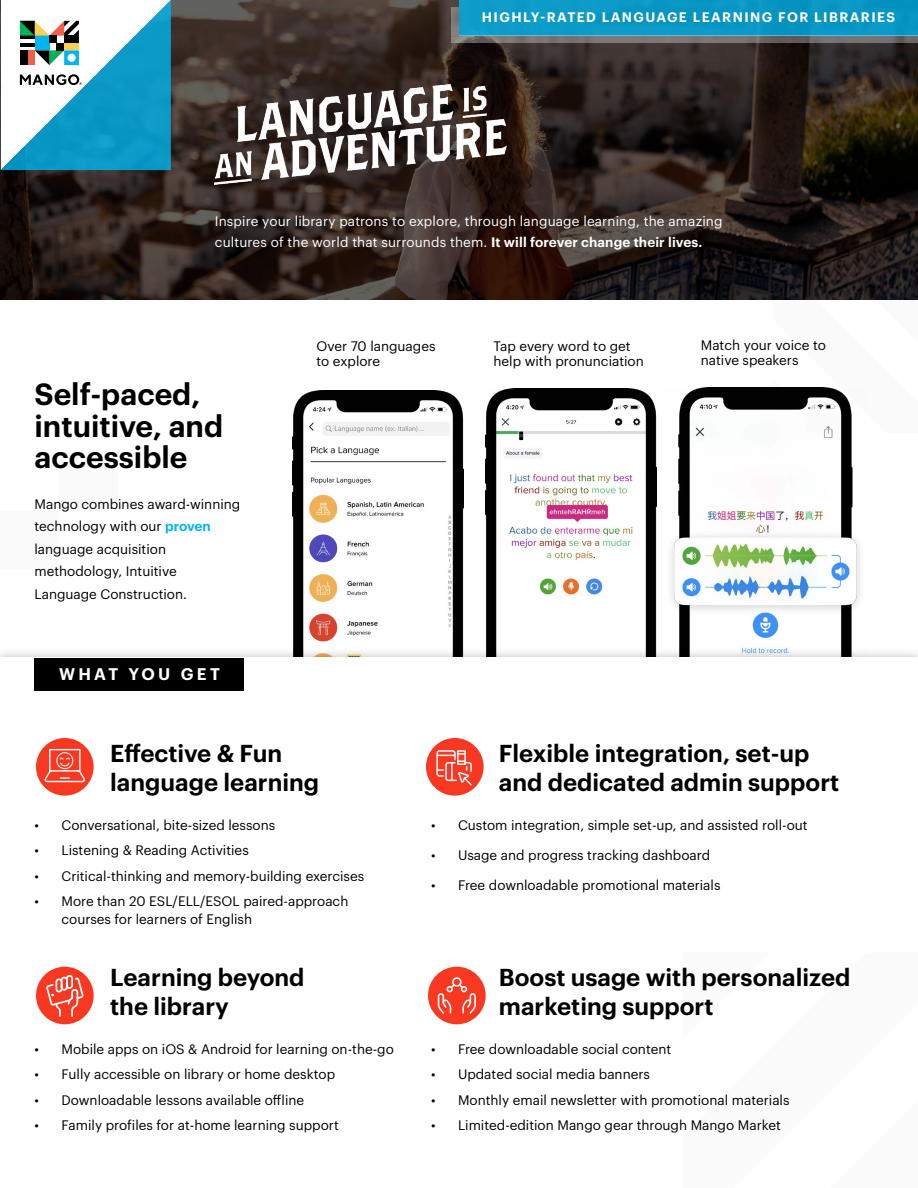
<style>
.page{position:relative;width:918px;height:1188px;background:#fff}
.page>*{position:absolute;margin:0;border:0;box-sizing:border-box;transform-origin:0 0}
.t1{font:600 30px/31.5px "Graphik LCG";color:#000}
.t2{font:600 24px/28.8px "Graphik LCG";color:#000}
.t3{font:600 16.5px "Graphik LCG";letter-spacing:.2em;color:#fff}
.t4{font:13.5px/22.5px "Graphik LCG";color:#000}
.t5{font:13.5px/21px "Graphik LCG";letter-spacing:.01em;color:#fff}
.t6{font:600 13.5px "Graphik LCG";letter-spacing:.105em;color:#fff}
.s1{font-weight:600}
.s2{font-weight:600;color:#00b5f0}
</style>
<div class="page">
<svg style="left:1px;top:0;width:917px;height:300px;background:#2e231e"></svg>
<svg style="left:1px;top:0;width:170px;height:170px"></svg>
<img style="left:214px;top:84px;width:292px;height:101px">
<div style="left:1px;top:512px;width:58px;height:58px;background:#fafafa"></div>
<div style="left:59px;top:454px;width:58px;height:58px;background:#fafafa"></div>
<img style="left:292px;top:390px;width:171px;height:258px">
<svg style="left:773px;top:288px;width:145px;height:12px;background:#1d1a1c"></svg>
<img style="left:486px;top:389px;width:170px;height:259px">
<img style="left:671px;top:387px;width:189px;height:261px">
<div style="left:0;top:648px;width:918px;height:54px;background:#000;opacity:.29"></div>
<div style="left:0;top:658px;width:917px;height:247px;background:#fff"></div>
<div style="left:34px;top:658px;width:210px;height:33px;background:#000"></div>
<div style="left:36px;top:738px;width:58px;height:58px;background:#f93822;border-radius:50%"></div>
<div style="left:426px;top:738px;width:58px;height:58px;background:#f93822;border-radius:50%"></div>
<div style="left:428px;top:967px;width:58px;height:57px;background:#f93822;border-radius:50%"></div>
<div style="left:452px;top:977px;width:10px;height:10px;border:2px solid #fff;border-radius:50%"></div>
<svg style="left:438px;top:983px;width:38px;height:31px"></svg>
<svg style="left:437px;top:750px;width:35px;height:36px"></svg>
<div style="left:49px;top:749px;width:32px;height:23px;border:1px solid #fff"></div>
<svg style="left:451px;top:7px;width:8px;height:36px"></svg>
<svg style="left:44px;top:758px;width:41px;height:25px"></svg>
<div style="left:56px;top:752px;width:17px;height:17px;border:1px solid #fff;border-radius:50%"></div>
<svg style="left:36px;top:967px;width:58px;height:57px"></svg>
<div style="left:459px;top:0;width:459px;height:36px;background:#0a98c6"></div>
<svg style="left:459px;top:36px;width:459px;height:7px;background:#76706e"></svg>
<p class="t6" style="left:482px;top:7px;width:415px">HIGHLY-RATED LANGUAGE LEARNING FOR LIBRARIES</p>
<p class="t5" style="left:215px;top:209px;width:509px">Inspire your library patrons to explore, through language learning, the amazing cultures of the world that surrounds them. <span class="s1">It will forever change their lives.</span></p>
<h1 class="t1" style="left:34px;top:376px;width:190px">Self-paced, intuitive, and accessible</h1>
<p class="t4" style="left:34px;top:492px;width:207px">Mango combines award-winning technology with our <span class="s2">proven </span>language acquisition methodology, Intuitive<br>Language Construction.</p>
<p class="t3" style="left:59px;top:661px;width:162px">WHAT YOU GET</p>
<p class="t4" style="left:316px;top:338px;width:121px;line-height:15px">Over 70 languages to explore</p>
<p class="t4" style="left:493px;top:338px;width:152px;line-height:15px">Tap every word to get help with pronunciation</p>
<p class="t4" style="left:701px;top:336px;width:127px;line-height:15px">Match your voice to native speakers</p>
<h2 class="t2" style="left:110px;top:737px;width:210px">Effective &amp; Fun language learning</h2>
<p class="t4" style="left:34px;top:812px;width:242px">• Conversational, bite-sized lessons</p>
<p class="t4" style="left:34px;top:838px;width:216px">• Listening &amp; Reading Activities</p>
<p class="t4" style="left:34px;top:863px;width:331px">• Critical-thinking and memory-building exercises</p>
<p class="t4" style="left:62px;top:891px;width:288px;line-height:18px;text-indent:-27px">• More than 20 ESL/ELL/ESOL paired-approach courses for learners of English</p>
<h2 class="t2" style="left:110px;top:961px;width:196px">Learning beyond the library</h2>
<p class="t4" style="left:34px;top:1036px;width:361px">• Mobile apps on iOS &amp; Android for learning on-the-go</p>
<p class="t4" style="left:34px;top:1062px;width:302px">• Fully accessible on library or home desktop</p>
<p class="t4" style="left:34px;top:1087px;width:271px">• Downloadable lessons available offline</p>
<p class="t4" style="left:34px;top:1113px;width:306px">• Family profiles for at-home learning support</p>
<h2 class="t2" style="left:499px;top:737px;width:342px">Flexible integration, set-up and dedicated admin support</h2>
<p class="t4" style="left:431px;top:812px;width:378px">• Custom integration, simple set-up, and assisted roll-out</p>
<p class="t4" style="left:431px;top:842px;width:281px">• Usage and progress tracking dashboard</p>
<p class="t4" style="left:431px;top:872px;width:291px">• Free downloadable promotional materials</p>
<h2 class="t2" style="left:499px;top:961px;width:353px">Boost usage with personalized marketing support</h2>
<p class="t4" style="left:431px;top:1036px;width:242px">• Free downloadable social content</p>
<p class="t4" style="left:431px;top:1062px;width:220px">• Updated social media banners</p>
<p class="t4" style="left:431px;top:1087px;width:360px">• Monthly email newsletter with promotional materials</p>
<p class="t4" style="left:431px;top:1113px;width:351px">• Limited-edition Mango gear through Mango Market</p>
</div>
